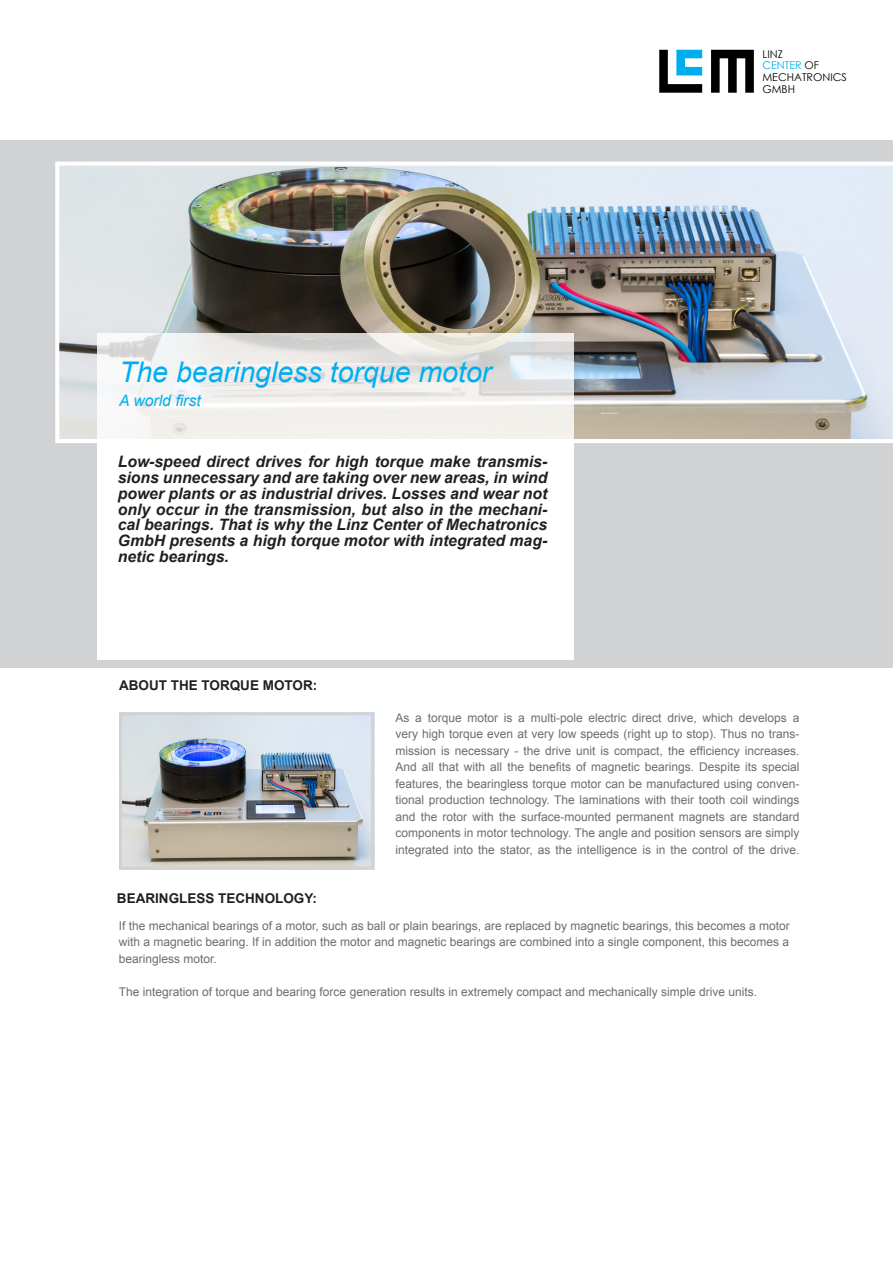
<style>
.page{position:relative;width:893px;height:1263px;background:#fff}
.page>*{position:absolute;margin:0;border:0;box-sizing:border-box;transform-origin:0 0}
.head{font:italic 28.5px "Arial";color:#00aeef}
.kursiv{font:italic 700 15.75px/15.8px "Arial";color:#231f20;text-align:justify}
.kursiv-2{font:italic 15.75px "Arial";color:#00aeef}
.subhead{font:700 13.5px "Arial";color:#231f20}
.fliesstext{font:12px/16.5px "Arial";color:#6c6d70;text-align:justify}
.t1{font:10.65px/11.9px "Century Gothic";color:#000001}
.s1{color:#00aeef}
</style>
<div class="page">
<div style="left:0;top:140px;width:893px;height:528px;background:#d1d2d4"></div>
<div style="left:98px;top:438px;width:476px;height:221px;background:#fff"></div>
<img style="left:55px;top:162px;width:838px;height:281px">
<img style="left:123px;top:716px;width:247px;height:150px">
<div style="left:119px;top:712px;width:255px;height:158px;border:3px solid #d1d2d4"></div>
<svg style="left:659px;top:50px;width:43px;height:43px"></svg>
<svg style="left:711px;top:50px;width:43px;height:43px"></svg>
<p class="head" style="left:119px;top:354px;width:374px">The bearingless torque motor</p>
<p class="kursiv-2" style="left:119px;top:390px;width:83px">A world first</p>
<p class="kursiv" style="left:118px;top:454px;width:431px">Low-speed direct drives for high torque make transmis&shy;sions unnecessary and are taking over new areas, in wind power plants or as industrial drives. Losses and wear not only occur in the transmission, but also in the mechani&shy;cal bearings. That is why the Linz Center of Mechatronics GmbH presents a high torque motor with integrated mag&shy;netic bearings.</p>
<p class="subhead" style="left:119px;top:676px;width:200px">ABOUT THE TORQUE MOTOR:</p>
<p class="t1" style="left:762px;top:48px;width:86px">LINZ<br><span class="s1">CENTER</span> OF<br>MECHATRONICS<br>GMBH</p>
<p class="subhead" style="left:117px;top:889px;width:202px">BEARINGLESS TECHNOLOGY:</p>
<p class="fliesstext" style="left:395px;top:709px;width:405px">As a torque motor is a multi-pole electric direct drive, which develops a very high torque even at very low speeds (right up to stop). Thus no trans&shy;mission is necessary - the drive unit is compact, the efficiency increases.<br>And all that with all the benefits of magnetic bearings. Despite its special features, the bearingless torque motor can be manufactured using conven&shy;tional production technology. The laminations with their tooth coil windings and the rotor with the surface-mounted permanent magnets are standard components in motor technology. The angle and position sensors are simply integrated into the stator, as the intelligence is in the control of the drive.</p>
<p class="fliesstext" style="left:119px;top:917px;width:672px">If the mechanical bearings of a motor, such as ball or plain bearings, are replaced by magnetic bearings, this becomes a motor with a magnetic bearing. If in addition the motor and magnetic bearings are combined into a single component, this becomes a bearingless motor.</p>
<p class="fliesstext" style="left:119px;top:983px;width:640px">The integration of torque and bearing force generation results in extremely compact and mechanically simple drive units.</p>
</div>
